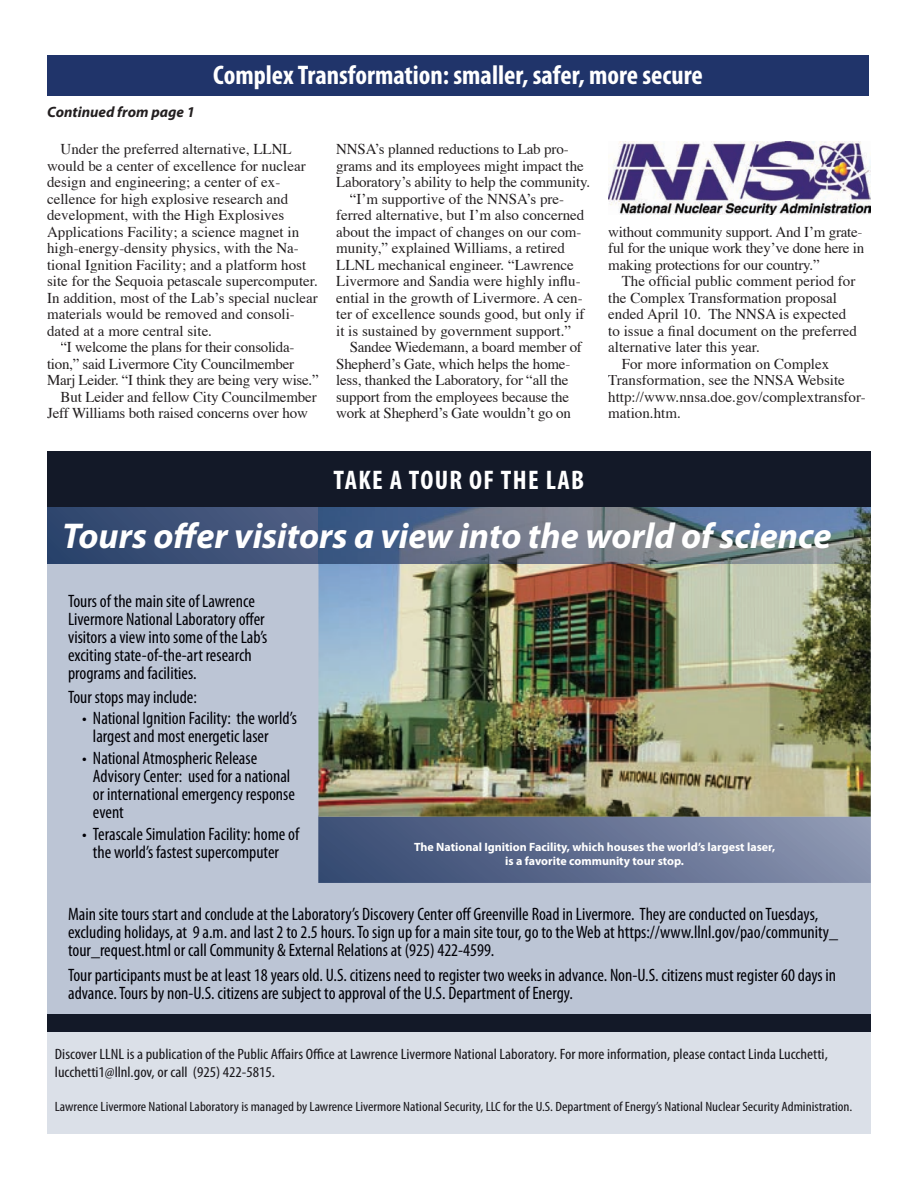
<style>
.page{position:relative;width:918px;height:1188px;background:#fff}
.page>*{position:absolute;margin:0;border:0;box-sizing:border-box;transform-origin:0 0}
.t1{font:italic 700 36px "Myriad Pro";color:#fff}
.t2{font:700 condensed 27px "Myriad Pro";color:#fff}
.t3{font:700 condensed 27px "Myriad Pro";letter-spacing:.05em;color:#fff}
.t4{font:condensed 18px/18px "Myriad Pro";color:#000006}
.t5{font:15px/16.5px "Times";color:#231f20;text-align:justify}
.t6{font:condensed 15px/18px "Myriad Pro";color:#19171b;scale:1.1 1}
.t7{font:15px "Times";letter-spacing:-.02em;color:#231f20}
.t8{font:italic 700 15px "Myriad Pro";color:#231f20}
.t9{font:condensed 13.5px "Myriad Pro";color:#19171b;scale:1.1 1}
.t10{font:700 12px/13.5px "Myriad Pro";color:#fff;text-align:center}
</style>
<div class="page">
<div style="left:47px;top:475px;width:824px;height:543px;background:#bcc5d5"></div>
<svg style="left:318px;top:817px;width:553px;height:66px;background:#627091"></svg>
<div style="left:47px;top:1028px;width:824px;height:106px;background:#dbe0e8"></div>
<div style="left:47px;top:1015px;width:824px;height:17px;background:#131928"></div>
<img style="left:608px;top:142px;width:263px;height:73px">
<div style="left:47px;top:56px;width:822px;height:40px;background:#20346a"></div>
<img style="left:318px;top:563px;width:553px;height:254px">
<svg style="left:47px;top:506px;width:271px;height:57px;background:#3b4f75"></svg>
<img style="left:318px;top:506px;width:553px;height:57px">
<div style="left:47px;top:451px;width:824px;height:55px;background:#131928"></div>
<p class="t8" style="left:47px;top:103px;width:149px">Continued from page 1</p>
<h2 class="t2" style="left:213px;top:58px;width:491px">Complex Transformation: smaller, safer, more secure</h2>
<p class="t5" style="left:61px;top:140px;width:233px">Under the preferred alternative, LLNL</p>
<p class="t5" style="left:47px;top:156px;width:260px">would be a center of excellence for nuclear</p>
<p class="t5" style="left:47px;top:173px;width:235px">design and engineering; a center of ex-</p>
<p class="t5" style="left:47px;top:189px;width:243px">cellence for high explosive research and</p>
<p class="t5" style="left:47px;top:206px;width:239px">development, with the High Explosives</p>
<p class="t5" style="left:47px;top:222px;width:254px">Applications Facility; a science magnet in</p>
<p class="t5" style="left:47px;top:239px;width:253px">high-energy-density physics, with the Na-</p>
<p class="t5" style="left:47px;top:255px;width:261px">tional Ignition Facility; and a platform host</p>
<p class="t5" style="left:47px;top:272px;width:272px">site for the Sequoia petascale supercomputer.</p>
<p class="t5" style="left:47px;top:288px;width:272px">In addition, most of the Lab’s special nuclear</p>
<p class="t5" style="left:47px;top:305px;width:249px">materials would be removed and consoli-</p>
<p class="t5" style="left:47px;top:321px;width:166px">dated at a more central site.</p>
<p class="t7" style="left:61px;top:333px;width:235px">“I welcome the plans for their consolida-</p>
<p class="t7" style="left:47px;top:350px;width:249px">tion,” said Livermore City Councilmember</p>
<p class="t7" style="left:47px;top:366px;width:273px">Marj Leider. “I think they are being very wise.”</p>
<p class="t5" style="left:61px;top:387px;width:258px">But Leider and fellow City Councilmember</p>
<p class="t5" style="left:47px;top:404px;width:262px">Jeff Williams both raised concerns over how</p>
<p class="t5" style="left:336px;top:140px;width:234px">NNSA’s planned reductions to Lab pro-</p>
<p class="t5" style="left:336px;top:156px;width:249px">grams and its employees might impact the</p>
<p class="t5" style="left:336px;top:173px;width:256px">Laboratory’s ability to help the community.</p>
<p class="t5" style="left:350px;top:189px;width:216px">“I’m supportive of the NNSA’s pre-</p>
<p class="t5" style="left:336px;top:206px;width:250px">ferred alternative, but I’m also concerned</p>
<p class="t5" style="left:336px;top:222px;width:247px">about the impact of changes on our com-</p>
<p class="t5" style="left:336px;top:239px;width:230px">munity,” explained Williams, a retired</p>
<p class="t5" style="left:336px;top:255px;width:239px">LLNL mechanical engineer. “Lawrence</p>
<p class="t5" style="left:336px;top:272px;width:246px">Livermore and Sandia were highly influ-</p>
<p class="t5" style="left:336px;top:288px;width:248px">ential in the growth of Livermore. A cen-</p>
<p class="t5" style="left:336px;top:305px;width:250px">ter of excellence sounds good, but only if</p>
<p class="t5" style="left:336px;top:321px;width:236px">it is sustained by government support.”</p>
<p class="t5" style="left:350px;top:338px;width:234px">Sandee Wiedemann, a board member of</p>
<p class="t5" style="left:336px;top:354px;width:236px">Shepherd’s Gate, which helps the home-</p>
<p class="t5" style="left:336px;top:371px;width:234px">less, thanked the Laboratory, for “all the</p>
<p class="t5" style="left:336px;top:387px;width:234px">support from the employees because the</p>
<p class="t5" style="left:336px;top:404px;width:236px">work at Shepherd’s Gate wouldn’t go on</p>
<p class="t5" style="left:608px;top:222px;width:258px">without community support. And I’m grate&shy;ful for the unique work they’ve done here in making protections for our country.”</p>
<p class="t5" style="left:622px;top:272px;width:235px">The official public comment period for</p>
<p class="t5" style="left:608px;top:288px;width:230px">the Complex Transformation proposal</p>
<p class="t5" style="left:608px;top:305px;width:240px">ended April 10. The NNSA is expected</p>
<p class="t5" style="left:608px;top:321px;width:250px">to issue a final document on the preferred</p>
<p class="t5" style="left:608px;top:338px;width:153px">alternative later this year.</p>
<p class="t5" style="left:622px;top:354px;width:209px">For more information on Complex</p>
<p class="t5" style="left:608px;top:371px;width:238px">Transformation, see the NNSA Website</p>
<p class="t5" style="left:608px;top:387px;width:259px">http://www.nnsa.doe.gov/complextransfor-</p>
<p class="t5" style="left:608px;top:404px;width:74px">mation.htm.</p>
<h2 class="t3" style="left:334px;top:463px;width:252px">TAKE A TOUR OF THE LAB</h2>
<h1 class="t1" style="left:62px;top:513px;width:771px">Tours offer visitors a view into the world of science</h1>
<p class="t4" style="left:68px;top:592px;width:201px">Tours of the main site of Lawrence Livermore National Laboratory offer visitors a view into some of the Lab’s exciting state-of-the-art research programs and facilities.</p>
<p class="t4" style="left:68px;top:688px;width:130px">Tour stops may include:</p>
<p class="t4" style="left:93px;top:709px;width:205px;text-indent:-11px">• National Ignition Facility: the world’s largest and most energetic laser</p>
<p class="t4" style="left:93px;top:749px;width:204px;text-indent:-11px">• National Atmospheric Release<br>Advisory Center: used for a national or international emergency response event</p>
<p class="t4" style="left:82px;top:825px;width:219px;text-align:center">• Terascale Simulation Facility: home of the world’s fastest supercomputer</p>
<p class="t10" style="left:414px;top:840px;width:363px">The National Ignition Facility, which houses the world’s largest laser, is a favorite community tour stop.</p>
<p class="t4" style="left:68px;top:905px;width:772px">Main site tours start and conclude at the Laboratory’s Discovery Center off Greenville Road in Livermore. They are conducted on Tuesdays, excluding holidays, at 9 a.m. and last 2 to 2.5 hours. To sign up for a main site tour, go to the Web at https://www.llnl.gov/pao/community_ tour_request.html or call Community &amp; External Relations at (925) 422-4599.</p>
<p class="t4" style="left:68px;top:965px;width:770px">Tour participants must be at least 18 years old. U.S. citizens need to register two weeks in advance. Non-U.S. citizens must register 60 days in advance. Tours by non-U.S. citizens are subject to approval of the U.S. Department of Energy.</p>
<p class="t6" style="left:55px;top:1045px;width:704px">Discover LLNL is a publication of the Public Affairs Office at Lawrence Livermore National Laboratory. For more information, please contact Linda Lucchetti, lucchetti1@llnl.gov, or call (925) 422-5815.</p>
<p class="t9" style="left:55px;top:1098px;width:727px">Lawrence Livermore National Laboratory is managed by Lawrence Livermore National Security, LLC for the U.S. Department of Energy’s National Nuclear Security Administration.</p>
</div>
